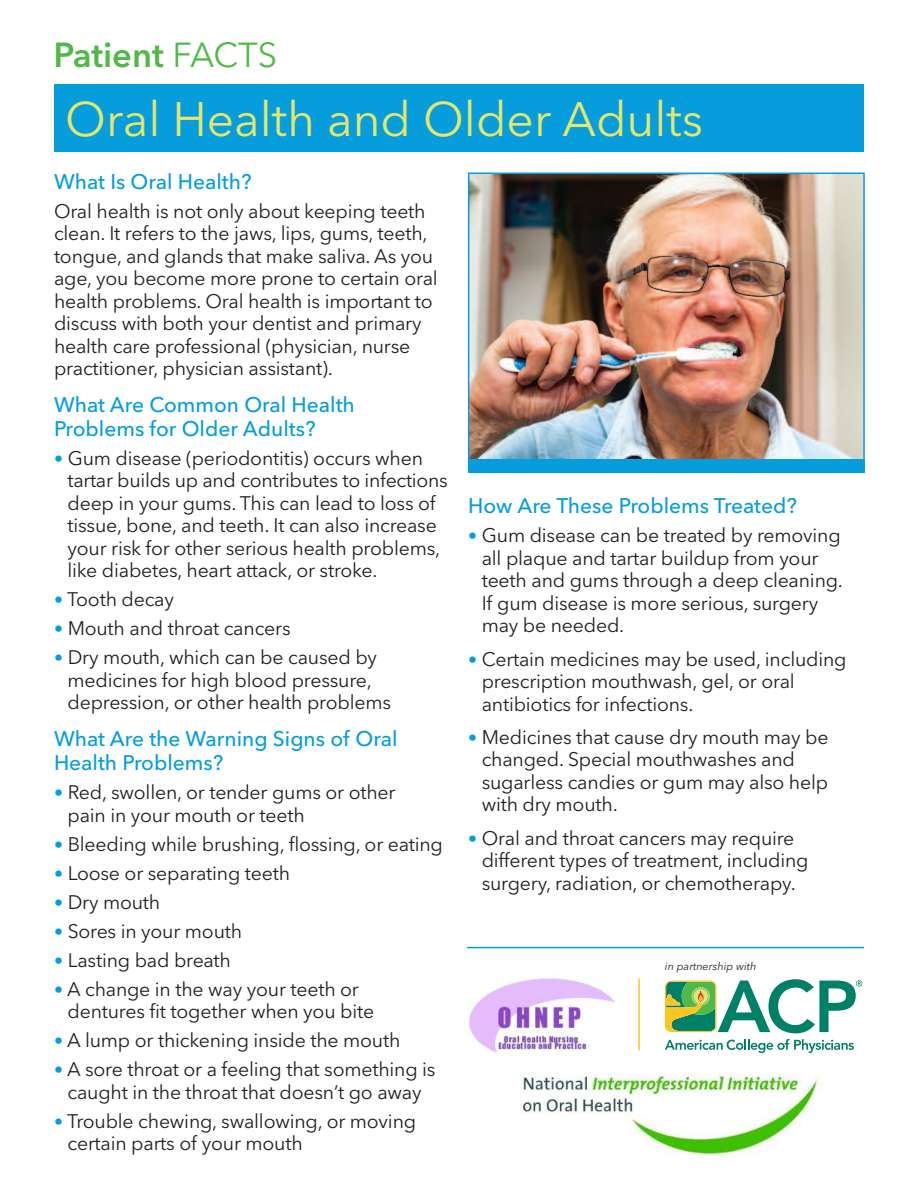
<style>
.page{position:relative;width:918px;height:1188px;background:#fff}
.page>*{position:absolute;margin:0;border:0;box-sizing:border-box;transform-origin:0 0}
.t1{font:48px "Avenir Next LT Pro";color:#e4e76b}
.t2{font:600 34.5px "Avenir Next LT Pro";color:#51b948}
.t3{font:500 21px/24px "Avenir Next LT Pro";color:#069ddc}
.t4{font:19.5px/22.5px "Avenir Next LT Pro";letter-spacing:-.01em;color:#231f20}
.t5{font:italic 10.95px "Avenir Next LT Pro";color:#231f20}
.s1{font-weight:400}
.s2{font-size:18px;color:#069ddc}
</style>
<div class="page">
<div style="left:54px;top:85px;width:810px;height:67px;background:#069ddc"></div>
<img style="left:471px;top:176px;width:391px;height:282px">
<div style="left:468px;top:173px;width:397px;height:288px;border:2px solid #069ddc"></div>
<div style="left:468px;top:459px;width:397px;height:13px;background:#069ddc"></div>
<svg style="left:665px;top:1039px;width:189px;height:14px"></svg>
<svg style="left:665px;top:979px;width:197px;height:54px"></svg>
<hr style="left:467px;top:947px;width:397px;height:1px;background:#069ddc">
<img style="left:467px;top:974px;width:148px;height:79px">
<hr style="left:638px;top:979px;width:2px;height:71px;background:#fec422">
<img style="left:520px;top:1074px;width:300px;height:83px">
<h2 class="t2" style="left:54px;top:42px;width:225px">Patient <span class="s1">FACTS</span></h2>
<h1 class="t1" style="left:65px;top:102px;width:639px">Oral Health and Older Adults</h1>
<p class="t3" style="left:54px;top:172px;width:199px">What Is Oral Health?</p>
<p class="t4" style="left:54px;top:202px;width:385px">Oral health is not only about keeping teeth clean. It refers to the jaws, lips, gums, teeth, tongue, and glands that make saliva. As you age, you become more prone to certain oral health problems. Oral health is important to discuss with both your dentist and primary health care professional (physician, nurse practitioner, physician assistant).</p>
<p class="t3" style="left:54px;top:395px;width:302px">What Are Common Oral Health<br>Problems for Older Adults?</p>
<p class="t4" style="left:68px;top:449px;width:382px;text-indent:-14px"><span class="s2">•</span> Gum disease (periodontitis) occurs when tartar builds up and contributes to infections deep in your gums. This can lead to loss of tissue, bone, and teeth. It can also increase your risk for other serious health problems, like diabetes, heart attack, or stroke.</p>
<p class="t4" style="left:54px;top:591px;width:122px"><span class="s2">•</span> Tooth decay</p>
<p class="t4" style="left:54px;top:620px;width:238px"><span class="s2">•</span> Mouth and throat cancers</p>
<p class="t4" style="left:68px;top:649px;width:325px;text-indent:-14px"><span class="s2">•</span> Dry mouth, which can be caused by medicines for high blood pressure, depression, or other health problems</p>
<p class="t3" style="left:54px;top:729px;width:345px">What Are the Warning Signs of Oral<br>Health Problems?</p>
<p class="t4" style="left:68px;top:784px;width:330px;text-indent:-14px"><span class="s2">•</span> Red, swollen, or tender gums or other pain in your mouth or teeth</p>
<p class="t4" style="left:54px;top:835px;width:390px"><span class="s2">•</span> Bleeding while brushing, flossing, or eating</p>
<p class="t4" style="left:54px;top:864px;width:238px"><span class="s2">•</span> Loose or separating teeth</p>
<p class="t4" style="left:54px;top:893px;width:108px"><span class="s2">•</span> Dry mouth</p>
<p class="t4" style="left:54px;top:922px;width:190px"><span class="s2">•</span> Sores in your mouth</p>
<p class="t4" style="left:54px;top:951px;width:178px"><span class="s2">•</span> Lasting bad breath</p>
<p class="t4" style="left:67px;top:980px;width:308px;text-indent:-13px"><span class="s2">•</span> A change in the way your teeth or dentures fit together when you bite</p>
<p class="t4" style="left:54px;top:1031px;width:348px"><span class="s2">•</span> A lump or thickening inside the mouth</p>
<p class="t4" style="left:54px;top:1060px;width:383px;text-align:center"><span class="s2">•</span> A sore throat or a feeling that something is caught in the throat that doesn’t go away</p>
<p class="t4" style="left:67px;top:1112px;width:350px;text-indent:-13px"><span class="s2">•</span> Trouble chewing, swallowing, or moving certain parts of your mouth</p>
<p class="t3" style="left:468px;top:496px;width:330px">How Are These Problems Treated?</p>
<p class="t4" style="left:482px;top:527px;width:363px;text-indent:-14px"><span class="s2">•</span> Gum disease can be treated by removing all plaque and tartar buildup from your teeth and gums through a deep cleaning.<br>If gum disease is more serious, surgery may be needed.</p>
<p class="t4" style="left:482px;top:650px;width:366px;text-indent:-14px"><span class="s2">•</span> Certain medicines may be used, including prescription mouthwash, gel, or oral antibiotics for infections.</p>
<p class="t4" style="left:482px;top:728px;width:348px;text-indent:-14px"><span class="s2">•</span> Medicines that cause dry mouth may be changed. Special mouthwashes and sugarless candies or gum may also help with dry mouth.</p>
<p class="t4" style="left:482px;top:829px;width:328px;text-indent:-14px"><span class="s2">•</span> Oral and throat cancers may require different types of treatment, including surgery, radiation, or chemotherapy.</p>
<p class="t5" style="left:665px;top:962px;width:93px">in partnership with</p>
</div>
